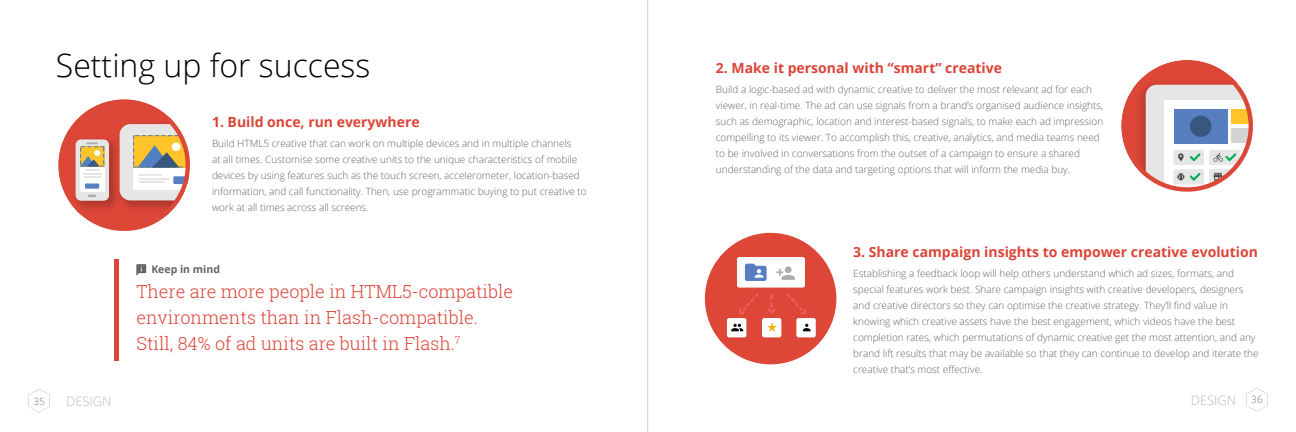
<style>
.page{position:relative;width:1296px;height:432px;background:#fff}
.page>*{position:absolute;margin:0;border:0;box-sizing:border-box;transform-origin:0 0}
.t1{font:300 32px "Open Sans";color:#000}
.t2{font:300 18px/26px "Roboto Slab";color:#db4437}
.t3{font:700 14px "Open Sans";color:#db4437}
.t4{font:300 13px "Open Sans";color:#bebbba}
.t5{font:700 10.5px "Open Sans";color:#636567}
.t6{font:300 10px/16px "Open Sans";color:#636567}
.t7{font:300 10px "Open Sans";color:#77797b}
</style>
<div class="page">
<svg style="left:1246px;top:388px;width:22px;height:24px"></svg>
<svg style="left:28px;top:389px;width:22px;height:24px"></svg>
<svg style="left:648px;top:0;width:1px;height:432px"></svg>
<div style="left:114px;top:259px;width:5px;height:101px;background:#db4437"></div>
<svg style="left:136px;top:264px;width:10px;height:12px"></svg>
<div style="left:705px;top:233px;width:131px;height:131px;background:#de4637;border-radius:50%"></div>
<div style="left:737px;top:257px;width:68px;height:31px;background:#fff;border-radius:2px"></div>
<svg style="left:745px;top:264px;width:22px;height:17px"></svg>
<svg style="left:776px;top:266px;width:19px;height:14px"></svg>
<svg style="left:739px;top:293px;width:19px;height:21px"></svg>
<svg style="left:768px;top:293px;width:38px;height:21px"></svg>
<div style="left:727px;top:318px;width:19px;height:19px;background:#fff;border-radius:2px"></div>
<div style="left:762px;top:318px;width:19px;height:19px;background:#fff;border-radius:2px"></div>
<div style="left:796px;top:318px;width:20px;height:19px;background:#fff;border-radius:2px"></div>
<svg style="left:731px;top:324px;width:12px;height:7px"></svg>
<svg style="left:803px;top:324px;width:8px;height:7px"></svg>
<svg style="left:767px;top:322px;width:10px;height:10px"></svg>
<svg style="left:1121px;top:60px;width:132px;height:132px"></svg>
<svg style="left:58px;top:99px;width:132px;height:132px"></svg>
<h1 class="t1" style="left:56px;top:43px;width:316px">Setting up for success</h1>
<h3 class="t3" style="left:212px;top:112px;width:209px">1. Build once, run everywhere</h3>
<p class="t6" style="left:212px;top:135px;width:376px">Build HTML5 creative that can work on multiple devices and in multiple channels<br>at all times. Customise some creative units to the unique characteristics of mobile devices by using features such as the touch screen, accelerometer, location-based information, and call functionality. Then, use programmatic buying to put creative to work at all times across all screens.</p>
<p class="t5" style="left:151px;top:262px;width:70px">Keep in mind</p>
<h2 class="t2" style="left:136px;top:278px;width:378px">There are more people in HTML5-compatible environments than in Flash-compatible.<br>Still, 84% of ad units are built in Flash.<sup>7</sup></h2>
<h3 class="t3" style="left:716px;top:58px;width:288px">2. Make it personal with “smart” creative</h3>
<p class="t6" style="left:716px;top:81px;width:389px">Build a logic-based ad with dynamic creative to deliver the most relevant ad for each viewer, in real-time. The ad can use signals from a brand’s organised audience insights, such as demographic, location and interest-based signals, to make each ad impression compelling to its viewer. To accomplish this, creative, analytics, and media teams need to be involved in conversations from the outset of a campaign to ensure a shared understanding of the data and targeting options that will inform the media buy.</p>
<h3 class="t3" style="left:853px;top:242px;width:406px">3. Share campaign insights to empower creative evolution</h3>
<p class="t6" style="left:853px;top:265px;width:407px">Establishing a feedback loop will help others understand which ad sizes, formats, and special features work best. Share campaign insights with creative developers, designers and creative directors so they can optimise the creative strategy. They’ll find value in knowing which creative assets have the best engagement, which videos have the best completion rates, which permutations of dynamic creative get the most attention, and any brand lift results that may be available so that they can continue to develop and iterate the creative that’s most effective.</p>
<h3 class="t4" style="left:66px;top:393px;width:47px">DESIGN</h3>
<h3 class="t4" style="left:1191px;top:392px;width:47px">DESIGN</h3>
<p class="t7" style="left:33px;top:394px;width:13px">35</p>
<p class="t7" style="left:1251px;top:393px;width:13px">36</p>
</div>
